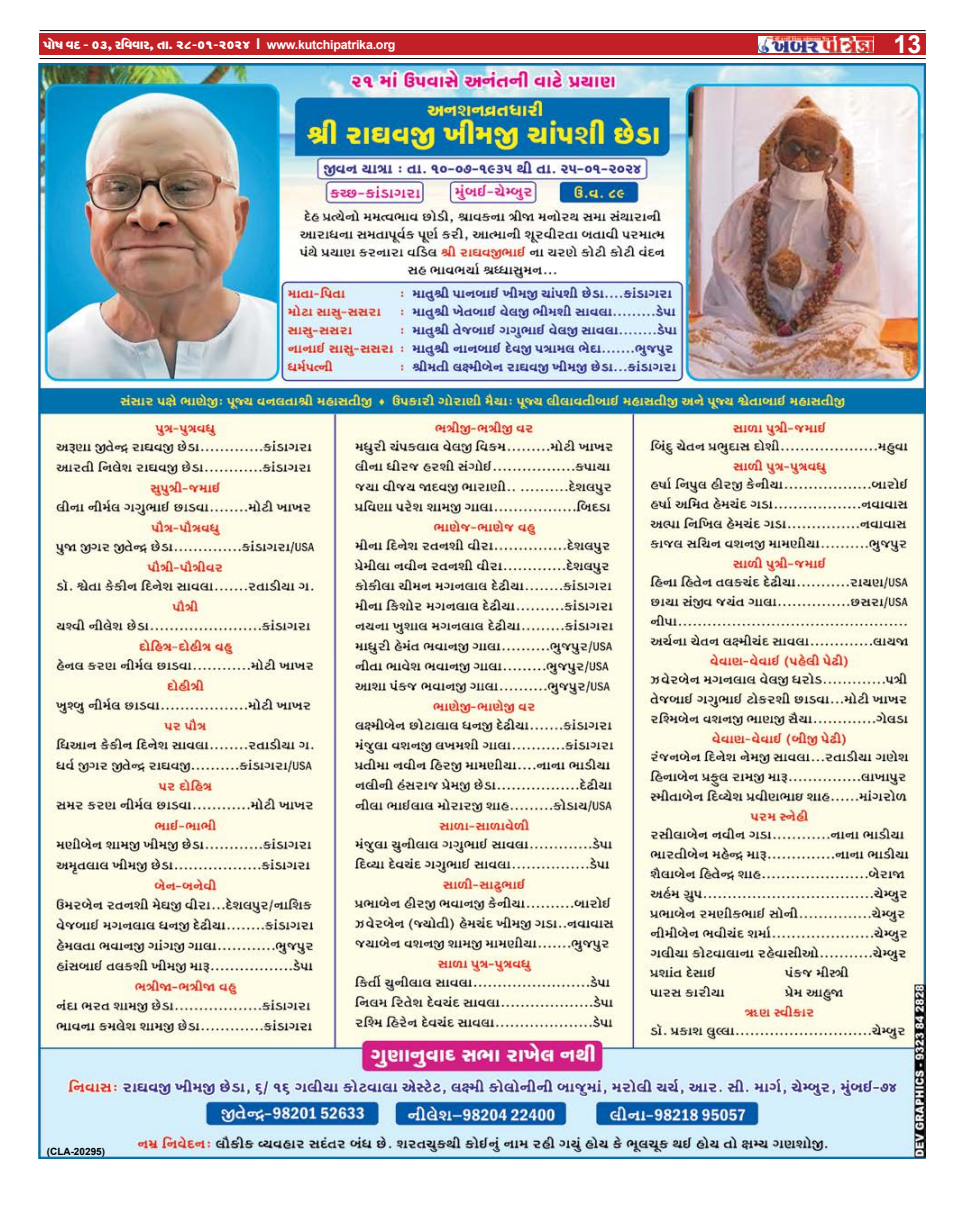
<style>
.page{position:relative;width:964px;height:1205px;background:#fff}
.page>*{position:absolute;margin:0;border:0;box-sizing:border-box;transform-origin:0 0}
.t1{font:700 25px "Arial";color:#fff}
.t2{font:15px "SHREE GUJ7";letter-spacing:-.02em;color:#fff}
.t3{font:700 10px "Arial";color:#000}
.s1{font-family:"Arial";font-weight:700}
.s2{font-family:"Arial";font-weight:700;font-size:12.5px}
</style>
<div class="page">
<hr style="left:40px;top:58px;width:885px;height:1px;background:#000">
<div style="left:40px;top:34px;width:713px;height:21px;background:#c22025"></div>
<hr style="left:40px;top:30px;width:885px;height:1px;background:#000">
<div style="left:753px;top:34px;width:172px;height:21px;background:#c22025"></div>
<img style="left:758px;top:36px;width:116px;height:17px">
<img style="left:39px;top:64px;width:886px;height:1095px">
<p class="t2" style="left:43px;top:38px;width:354px">‘p¡j hv$ - 03, frhhpf, sp. 28-01-2024 <span class="s1">I</span> <span class="s2">www.kutchipatrika.org</span></p>
<h1 class="t1" style="left:893px;top:26px;width:29px">13</h1>
<p class="t3" style="left:47px;top:1145px;width:60px">(CLA-20295)</p>
</div>
